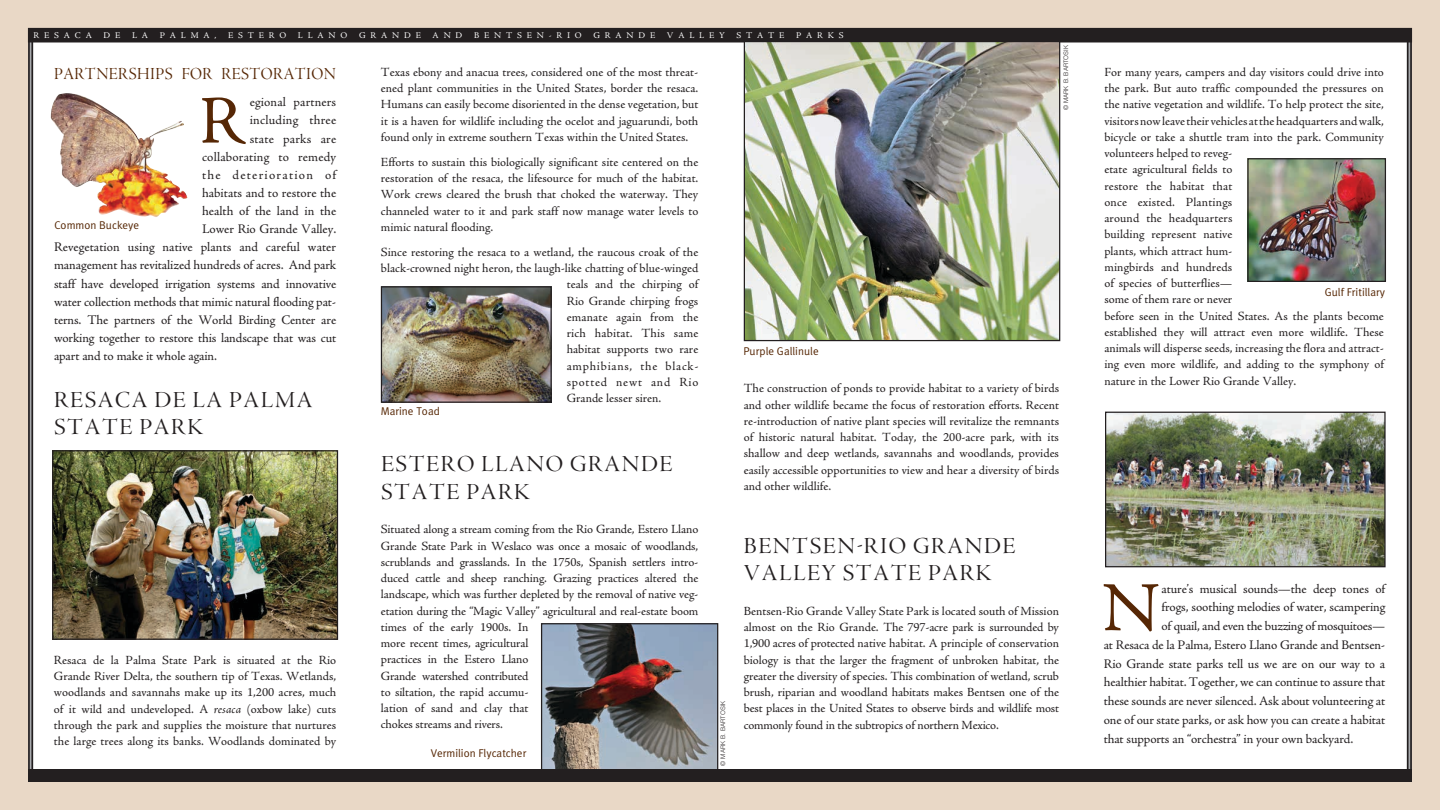
<style>
.page{position:relative;width:1440px;height:810px;background:#e9d8c6}
.page>*{position:absolute;margin:0;border:0;box-sizing:border-box;transform-origin:0 0}
.t1{font:70.5px "Adobe Jenson Pro";color:#562705}
.t2{font:68.5px "Adobe Jenson Pro";color:#562705}
.t3{font:23.75px/27.5px "Adobe Jenson Pro Disp";letter-spacing:.065em;color:#231f20}
.t4{font:17.5px "Adobe Jenson Pro Disp";letter-spacing:.025em;color:#562705;scale:.93 1}
.t5{font:13.12px "Adobe Jenson Pro";letter-spacing:-.01em;color:#231f20}
.t6{font:13.12px "Adobe Jenson Pro";letter-spacing:.01em;color:#231f20}
.t7{font:13.12px "Adobe Jenson Pro";letter-spacing:.015em;color:#231f20}
.t8{font:13.12px "Adobe Jenson Pro";letter-spacing:.095em;color:#231f20}
.t9{font:12.5px/16.2px "Adobe Jenson Pro";color:#231f20;text-align:justify}
.t10{font:12.5px "Adobe Jenson Pro";letter-spacing:.06em;color:#231f20}
.t11{font:11.25px "Meta Plus Normal";color:#562705}
.t12{font:8.75px "Adobe Jenson Pro";letter-spacing:.55em;color:#fff}
.t13{font:300 6.25px "Helvetica";color:#231f20}
.s1{font-style:italic}
</style>
<div class="page">
<div style="left:27px;top:27px;width:1386px;height:755px;background:#fff"></div>
<div style="left:28px;top:28px;width:1384px;height:14px;background:#231f20"></div>
<img style="left:54px;top:452px;width:282px;height:186px">
<div style="left:52px;top:450px;width:286px;height:190px;border:1px solid #231f20"></div>
<img style="left:1107px;top:414px;width:277px;height:151px">
<div style="left:1105px;top:412px;width:281px;height:155px;border:1px solid #231f20"></div>
<img style="left:383px;top:288px;width:167px;height:113px">
<div style="left:381px;top:286px;width:171px;height:117px;border:1px solid #231f20"></div>
<img style="left:746px;top:43px;width:312px;height:296px">
<div style="left:744px;top:41px;width:316px;height:300px;border:1px solid #231f20"></div>
<img style="left:1249px;top:160px;width:135px;height:120px">
<div style="left:1247px;top:158px;width:139px;height:124px;border:1px solid #231f20"></div>
<img style="left:543px;top:625px;width:173px;height:144px">
<div style="left:541px;top:623px;width:177px;height:149px;border:1px solid #231f20"></div>
<img style="left:50px;top:93px;width:137px;height:125px">
<div style="left:28px;top:769px;width:1384px;height:12px;background:#231f20"></div>
<p class="t12" style="left:34px;top:30px;width:60px">RESACA</p>
<p class="t12" style="left:104px;top:30px;width:18px">D E</p>
<p class="t12" style="left:132px;top:30px;width:18px">L A</p>
<p class="t12" style="left:160px;top:30px;width:58px">PALMA,</p>
<p class="t12" style="left:228px;top:30px;width:60px">ESTERO</p>
<p class="t12" style="left:298px;top:30px;width:51px">LLANO</p>
<p class="t12" style="left:359px;top:30px;width:63px">GRANDE</p>
<p class="t12" style="left:433px;top:30px;width:31px">AND</p>
<p class="t12" style="left:474px;top:30px;width:109px">BENTSEN-RIO</p>
<p class="t12" style="left:594px;top:30px;width:63px">GRANDE</p>
<p class="t12" style="left:667px;top:30px;width:59px">VALLEY</p>
<p class="t12" style="left:736px;top:30px;width:49px">STATE</p>
<p class="t12" style="left:796px;top:30px;width:49px">PARKS</p>
<h3 class="t4" style="left:54px;top:64px;width:305px">PARTNERSHIPS FOR RESTORATION</h3>
<h2 class="t2" style="left:199px;top:82px;width:47px">R</h2>
<p class="t6" style="left:250px;top:95px;width:88px">egional partners</p>
<p class="t7" style="left:250px;top:113px;width:88px">including three</p>
<p class="t7" style="left:250px;top:131px;width:88px">state parks are</p>
<p class="t6" style="left:202px;top:149px;width:136px">collaborating to remedy</p>
<p class="t8" style="left:202px;top:167px;width:136px">the deterioration of</p>
<p class="t5" style="left:202px;top:185px;width:136px">habitats and to restore the</p>
<p class="t5" style="left:202px;top:204px;width:136px">health of the land in the</p>
<p class="t5" style="left:202px;top:222px;width:136px">Lower Rio Grande Valley.</p>
<p class="t5" style="left:54px;top:240px;width:284px">Revegetation using native plants and careful water</p>
<p class="t5" style="left:54px;top:258px;width:284px">management has revitalized hundreds of acres. And park</p>
<p class="t5" style="left:54px;top:276px;width:284px">staff have developed irrigation systems and innovative</p>
<p class="t5" style="left:54px;top:294px;width:284px">water collection methods that mimic natural flooding pat-</p>
<p class="t5" style="left:54px;top:312px;width:284px">terns. The partners of the World Birding Center are</p>
<p class="t5" style="left:54px;top:330px;width:284px">working together to restore this landscape that was cut</p>
<p class="t5" style="left:54px;top:349px;width:164px">apart and to make it whole again.</p>
<p class="t11" style="left:54px;top:219px;width:86px">Common Buckeye</p>
<h3 class="t3" style="left:54px;top:386px;width:260px">RESACA DE LA PALMA<br>STATE PARK</h3>
<p class="t9" style="left:54px;top:652px;width:284px">Resaca de la Palma State Park is situated at the Rio Grande River Delta, the southern tip of Texas. Wetlands, woodlands and savannahs make up its 1,200 acres, much of it wild and undeveloped. A <span class="s1">resaca</span> (oxbow lake) cuts through the park and supplies the moisture that nurtures the large trees along its banks. Woodlands dominated by</p>
<p class="t9" style="left:381px;top:64px;width:319px">Texas ebony and anacua trees, considered one of the most threat&shy;ened plant communities in the United States, border the resaca.<br>Humans can easily become disoriented in the dense vegetation, but it is a haven for wildlife including the ocelot and jaguarundi, both found only in extreme southern Texas within the United States.</p>
<p class="t9" style="left:381px;top:154px;width:319px">Efforts to sustain this biologically significant site centered on the restoration of the resaca, the lifesource for much of the habitat.<br>Work crews cleared the brush that choked the waterway. They channeled water to it and park staff now manage water levels to mimic natural flooding.</p>
<p class="t9" style="left:381px;top:244px;width:319px">Since restoring the resaca to a wetland, the raucous croak of the</p>
<p class="t9" style="left:381px;top:260px;width:319px">black-crowned night heron, the laugh-like chatting of blue-winged</p>
<p class="t9" style="left:567px;top:277px;width:133px">teals and the chirping of</p>
<p class="t9" style="left:567px;top:293px;width:133px">Rio Grande chirping frogs</p>
<p class="t9" style="left:567px;top:309px;width:133px">emanate again from the</p>
<p class="t9" style="left:567px;top:325px;width:133px">rich habitat. This same</p>
<p class="t9" style="left:567px;top:342px;width:133px">habitat supports two rare</p>
<p class="t10" style="left:567px;top:359px;width:133px">amphibians, the black-</p>
<p class="t10" style="left:567px;top:375px;width:133px">spotted newt and Rio</p>
<p class="t9" style="left:567px;top:390px;width:96px">Grande lesser siren.</p>
<p class="t11" style="left:381px;top:405px;width:61px">Marine Toad</p>
<h3 class="t3" style="left:381px;top:451px;width:293px">ESTERO LLANO GRANDE<br>STATE PARK</h3>
<p class="t9" style="left:381px;top:521px;width:319px;text-align:left">Situated along a stream coming from the Rio Grande, Estero Llano Grande State Park in Weslaco was once a mosaic of woodlands, scrublands and grasslands. In the 1750s, Spanish settlers intro&shy;duced cattle and sheep ranching. Grazing practices altered the landscape, which was further depleted by the removal of native veg&shy;etation during the “Magic Valley” agricultural and real-estate boom times of the early 1900s. In<br>more recent times, agricultural<br>practices in the Estero Llano<br>Grande watershed contributed<br>to siltation, the rapid accumu-<br>lation of sand and clay that<br>chokes streams and rivers.</p>
<p class="t11" style="left:431px;top:747px;width:97px">Vermilion Flycatcher</p>
<p class="t13" style="left:1062px;top:110px;width:66px;rotate:-90deg">© MARK B. BARTOSIK</p>
<p class="t11" style="left:744px;top:344px;width:77px">Purple Gallinule</p>
<p class="t9" style="left:744px;top:381px;width:317px">The construction of ponds to provide habitat to a variety of birds and other wildlife became the focus of restoration efforts. Recent re-introduction of native plant species will revitalize the remnants of historic natural habitat. Today, the 200-acre park, with its shallow and deep wetlands, savannahs and woodlands, provides easily accessible opportunities to view and hear a diversity of birds and other wildlife.</p>
<p class="t13" style="left:719px;top:766px;width:66px;rotate:-90deg">© MARK B. BARTOSIK</p>
<h3 class="t3" style="left:744px;top:532px;width:273px">BENTSEN-RIO GRANDE<br>VALLEY STATE PARK</h3>
<p class="t9" style="left:744px;top:603px;width:317px">Bentsen-Rio Grande Valley State Park is located south of Mission almost on the Rio Grande. The 797-acre park is surrounded by 1,900 acres of protected native habitat. A principle of conservation biology is that the larger the fragment of unbroken habitat, the greater the diversity of species. This combination of wetland, scrub brush, riparian and woodland habitats makes Bentsen one of the best places in the United States to observe birds and wildlife most commonly found in the subtropics of northern Mexico.</p>
<p class="t9" style="left:1104px;top:64px;width:281px;text-align:left">For many years, campers and day visitors could drive into the park. But auto traffic compounded the pressures on the native vegetation and wildlife. To help protect the site, visitors now leave their vehicles at the headquarters and walk, bicycle or take a shuttle tram into the park. Community volunteers helped to reveg-<br>etate agricultural fields to<br>restore the habitat that<br>once existed. Plantings<br>around the headquarters<br>building represent native<br>plants, which attract hum-<br>mingbirds and hundreds<br>of species of butterflies—<br>some of them rare or never<br>before seen in the United States. As the plants become established they will attract even more wildlife. These animals will disperse seeds, increasing the flora and attract&shy;ing even more wildlife, and adding to the symphony of nature in the Lower Rio Grande Valley.</p>
<p class="t11" style="left:1325px;top:286px;width:62px">Gulf Fritillary</p>
<h1 class="t1" style="left:1102px;top:568px;width:59px">N</h1>
<p class="t5" style="left:1162px;top:581px;width:225px">ature’s musical sounds—the deep tones of</p>
<p class="t5" style="left:1162px;top:600px;width:225px">frogs, soothing melodies of water, scampering</p>
<p class="t5" style="left:1162px;top:619px;width:225px">of quail, and even the buzzing of mosquitoes—</p>
<p class="t5" style="left:1104px;top:637px;width:283px">at Resaca de la Palma, Estero Llano Grande and Bentsen-</p>
<p class="t5" style="left:1104px;top:656px;width:283px">Rio Grande state parks tell us we are on our way to a</p>
<p class="t5" style="left:1104px;top:675px;width:283px">healthier habitat. Together, we can continue to assure that</p>
<p class="t5" style="left:1104px;top:694px;width:283px">these sounds are never silenced. Ask about volunteering at</p>
<p class="t5" style="left:1104px;top:712px;width:283px">one of our state parks, or ask how you can create a habitat</p>
<p class="t5" style="left:1104px;top:731px;width:251px">that supports an “orchestra” in your own backyard.</p>
</div>
